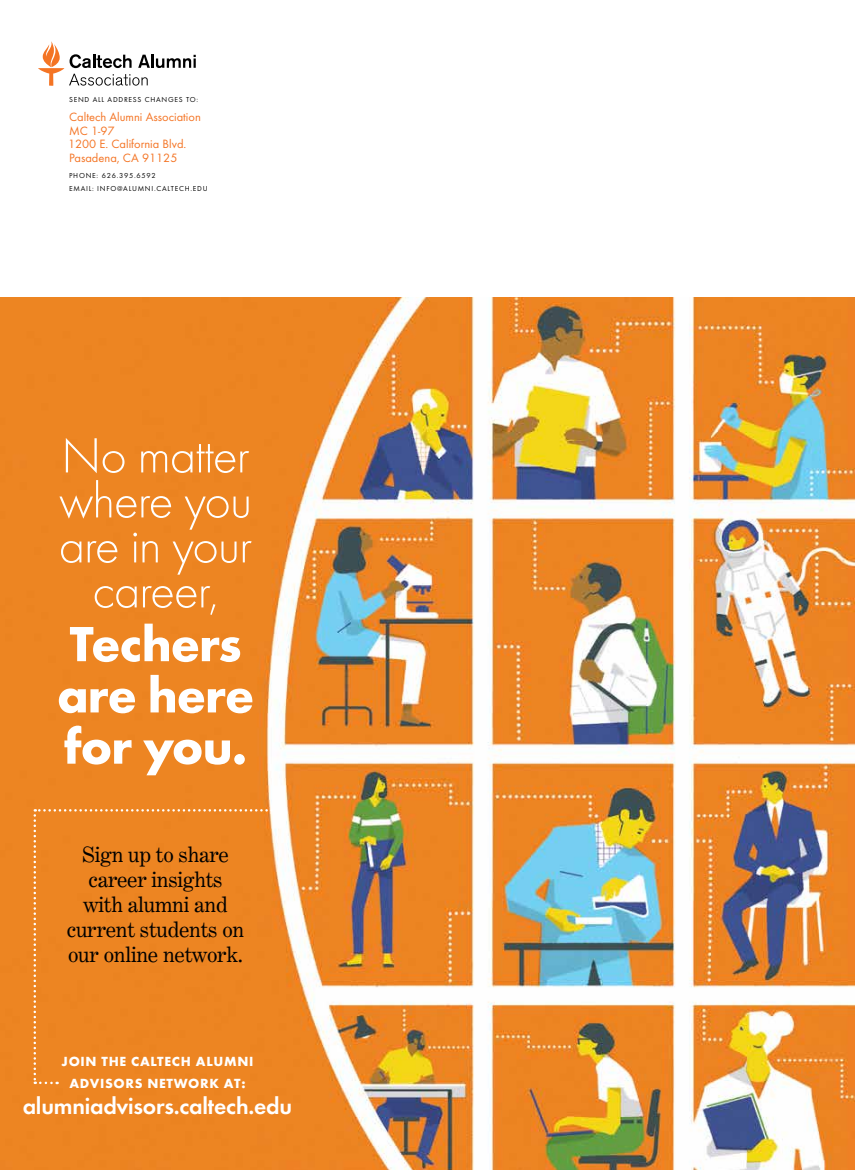
<style>
.page{position:relative;width:855px;height:1170px;background:#fff}
.page>*{position:absolute;margin:0;border:0;box-sizing:border-box;transform-origin:0 0}
.t1{font:300 51.25px/45px "Futura EF";letter-spacing:-.02em;color:#fff;text-align:center}
.t2{font:700 51.25px/51.2px "Futura EF";letter-spacing:-.02em;color:#fff}
.t3{font:600 23.75px "Futura EF";letter-spacing:-.01em;color:#fff}
.t4{font:21.25px/25px "Century Expanded BT";letter-spacing:-.01em;color:#000;text-align:center}
.t5{font:700 13.75px/22.5px "Futura EF";letter-spacing:.05em;color:#fff;text-align:center}
.t6{font:12.5px/13.8px "Futura EF";color:#f47424}
.t7{font:7.5px/13.1px "Futura EF";letter-spacing:.1em;color:#000}
</style>
<div class="page">
<img style="left:0;top:297px;width:855px;height:873px">
<svg style="left:38px;top:41px;width:158px;height:45px"></svg>
<div style="left:34px;top:809px;width:239px;height:275px;background:#ed8522"></div>
<p class="t7" style="left:69px;top:93px;width:131px">SEND ALL ADDRESS CHANGES TO:</p>
<p class="t6" style="left:68px;top:110px;width:134px">Caltech Alumni Association<br>MC 1-97<br>1200 E. California Blvd.<br>Pasadena, CA 91125</p>
<p class="t7" style="left:69px;top:169px;width:140px">PHONE: 626.395.6592<br>EMAIL: INFO@ALUMNI.CALTECH.EDU</p>
<h1 class="t1" style="left:59px;top:434px;width:195px">No matter where you are in your career,</h1>
<h1 class="t2" style="left:57px;top:618px;width:199px">Techers are here for you.</h1>
<p class="t4" style="left:67px;top:842px;width:179px">Sign up to share career insights with alumni and current students on our online network.</p>
<p class="t5" style="left:62px;top:1050px;width:193px">JOIN THE CALTECH ALUMNI<br>ADVISORS NETWORK AT:</p>
<p class="t3" style="left:23px;top:1092px;width:271px">alumniadvisors.caltech.edu</p>
</div>
